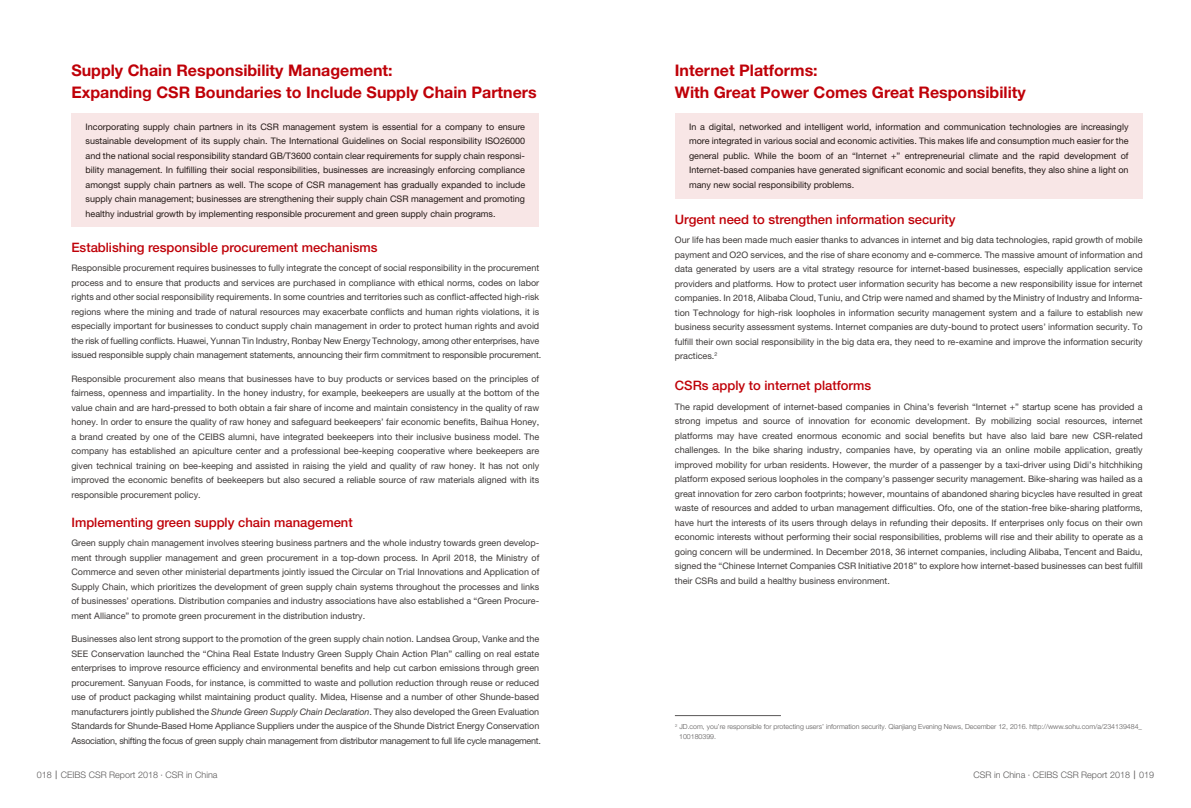
<style>
.page{position:relative;width:1191px;height:808px;background:#fff}
.page>*{position:absolute;margin:0;border:0;box-sizing:border-box;transform-origin:0 0}
.t1{font:700 16px/22px "Helvetica Neue LT Pro";color:#bf0008}
.t2{font:500 13px "Helvetica Neue LT Pro";color:#bf0008}
.t3{font:9px/14.5px "Helvetica Neue LT Pro";color:#3e3a39;text-align:justify}
.t4{font:9px/14.5px "Helvetica Neue LT Pro";color:#221815;text-align:justify}
.t5{font:300 9px "Helvetica Neue LT Pro";color:#595757}
.t6{font:300 7px/10px "Helvetica Neue LT Pro";color:#595757}
.s1{font-style:italic}
.s2{font-family:"HY Qi Hei EES";font-weight:400}
</style>
<div class="page">
<hr style="left:675px;top:715px;width:106px;height:1px;background:#595757">
<div style="left:71px;top:113px;width:468px;height:114px;background:#f8e6e6"></div>
<div style="left:675px;top:113px;width:467px;height:85px;background:#f8e6e6"></div>
<h1 class="t1" style="left:71px;top:59px;width:467px">Supply Chain Responsibility Management:<br>Expanding CSR Boundaries to Include Supply Chain Partners</h1>
<p class="t4" style="left:86px;top:119px;width:441px">Incorporating supply chain partners in its CSR management system is essential for a company to ensure sustainable development of its supply chain. The International Guidelines on Social responsibility ISO26000 and the national social responsibility standard GB/T3600 contain clear requirements for supply chain responsi&shy;bility management. In fulfilling their social responsibilities, businesses are increasingly enforcing compliance amongst supply chain partners as well. The scope of CSR management has gradually expanded to include supply chain management; businesses are strengthening their supply chain CSR management and promoting healthy industrial growth by implementing responsible procurement and green supply chain programs.</p>
<p class="t4" style="left:689px;top:119px;width:441px">In a digital, networked and intelligent world, information and communication technologies are increasingly more integrated in various social and economic activities. This makes life and consumption much easier for the general public. While the boom of an “Internet +” entrepreneurial climate and the rapid development of Internet-based companies have generated significant economic and social benefits, they also shine a light on many new social responsibility problems.</p>
<h1 class="t1" style="left:675px;top:59px;width:352px">Internet Platforms:<br>With Great Power Comes Great Responsibility</h1>
<h2 class="t2" style="left:675px;top:211px;width:282px">Urgent need to strengthen information security</h2>
<h2 class="t2" style="left:71px;top:240px;width:308px">Establishing responsible procurement mechanisms</h2>
<p class="t3" style="left:71px;top:261px;width:471px;text-align:left">Responsible procurement requires businesses to fully integrate the concept of social responsibility in the procurement process and to ensure that products and services are purchased in compliance with ethical norms, codes on labor rights and other social responsibility requirements. In some countries and territories such as conflict-affected high-risk regions where the mining and trade of natural resources may exacerbate conflicts and human rights violations, it is especially important for businesses to conduct supply chain management in order to protect human rights and avoid the risk of fuelling conflicts. Huawei, Yunnan Tin Industry, Ronbay New Energy Technology, among other enterprises, have issued responsible supply chain management statements, announcing their firm commitment to responsible procurement.</p>
<p class="t3" style="left:71px;top:371px;width:469px">Responsible procurement also means that businesses have to buy products or services based on the principles of fairness, openness and impartiality. In the honey industry, for example, beekeepers are usually at the bottom of the value chain and are hard-pressed to both obtain a fair share of income and maintain consistency in the quality of raw honey. In order to ensure the quality of raw honey and safeguard beekeepers’ fair economic benefits, Baihua Honey, a brand created by one of the CEIBS alumni, have integrated beekeepers into their inclusive business model. The company has established an apiculture center and a professional bee-keeping cooperative where beekeepers are given technical training on bee-keeping and assisted in raising the yield and quality of raw honey. It has not only improved the economic benefits of beekeepers but also secured a reliable source of raw materials aligned with its responsible procurement policy.</p>
<h2 class="t2" style="left:71px;top:515px;width:283px">Implementing green supply chain management</h2>
<p class="t3" style="left:71px;top:536px;width:469px">Green supply chain management involves steering business partners and the whole industry towards green develop&shy;ment through supplier management and green procurement in a top-down process. In April 2018, the Ministry of Commerce and seven other ministerial departments jointly issued the Circular on Trial Innovations and Application of Supply Chain, which prioritizes the development of green supply chain systems throughout the processes and links of businesses’ operations. Distribution companies and industry associations have also established a “Green Procure&shy;ment Alliance” to promote green procurement in the distribution industry.</p>
<p class="t3" style="left:71px;top:632px;width:471px;text-align:left">Businesses also lent strong support to the promotion of the green supply chain notion. Landsea Group, Vanke and the SEE Conservation launched the “China Real Estate Industry Green Supply Chain Action Plan” calling on real estate enterprises to improve resource efficiency and environmental benefits and help cut carbon emissions through green procurement. Sanyuan Foods, for instance, is committed to waste and pollution reduction through reuse or reduced use of product packaging whilst maintaining product quality. Midea, Hisense and a number of other Shunde-based manufacturers jointly published the <span class="s1">Shunde Green Supply Chain Declaration</span>. They also developed the Green Evaluation Standards for Shunde-Based Home Appliance Suppliers under the auspice of the Shunde District Energy Conservation Association, shifting the focus of green supply chain management from distributor management to full life cycle management.</p>
<p class="t3" style="left:675px;top:232px;width:469px">Our life has been made much easier thanks to advances in internet and big data technologies, rapid growth of mobile payment and O2O services, and the rise of share economy and e-commerce. The massive amount of information and data generated by users are a vital strategy resource for internet-based businesses, especially application service providers and platforms. How to protect user information security has become a new responsibility issue for internet companies. In 2018, Alibaba Cloud, Tuniu, and Ctrip were named and shamed by the Ministry of Industry and Informa&shy;tion Technology for high-risk loopholes in information security management system and a failure to establish new business security assessment systems. Internet companies are duty-bound to protect users’ information security. To fulfill their own social responsibility in the big data era, they need to re-examine and improve the information security practices.<sup>2</sup></p>
<h2 class="t2" style="left:675px;top:378px;width:198px">CSRs apply to internet platforms</h2>
<p class="t3" style="left:675px;top:399px;width:469px">The rapid development of internet-based companies in China’s feverish “Internet +” startup scene has provided a strong impetus and source of innovation for economic development. By mobilizing social resources, internet platforms may have created enormous economic and social benefits but have also laid bare new CSR-related challenges. In the bike sharing industry, companies have, by operating via an online mobile application, greatly improved mobility for urban residents. However, the murder of a passenger by a taxi-driver using Didi’s hitchhiking platform exposed serious loopholes in the company’s passenger security management. Bike-sharing was hailed as a great innovation for zero carbon footprints; however, mountains of abandoned sharing bicycles have resulted in great waste of resources and added to urban management difficulties. Ofo, one of the station-free bike-sharing platforms, have hurt the interests of its users through delays in refunding their deposits. If enterprises only focus on their own economic interests without performing their social responsibilities, problems will rise and their ability to operate as a going concern will be undermined. In December 2018, 36 internet companies, including Alibaba, Tencent and Baidu, signed the “Chinese Internet Companies CSR Initiative 2018” to explore how internet-based businesses can best fulfill their CSRs and build a healthy business environment.</p>
<p class="t6" style="left:679px;top:722px;width:464px;text-indent:-4px"><sup>2</sup> JD.com, you’re responsible for protecting users’ information security. Qianjiang Evening News, December 12, 2016. http://www.sohu.com/a/234139484_<br>100180399.</p>
<p class="t5" style="left:37px;top:769px;width:182px">018<span class="s2">｜</span>CEIBS CSR Report 2018 · CSR in China</p>
<p class="t5" style="left:973px;top:769px;width:182px">CSR in China · CEIBS CSR Report 2018<span class="s2">｜</span>019</p>
</div>
